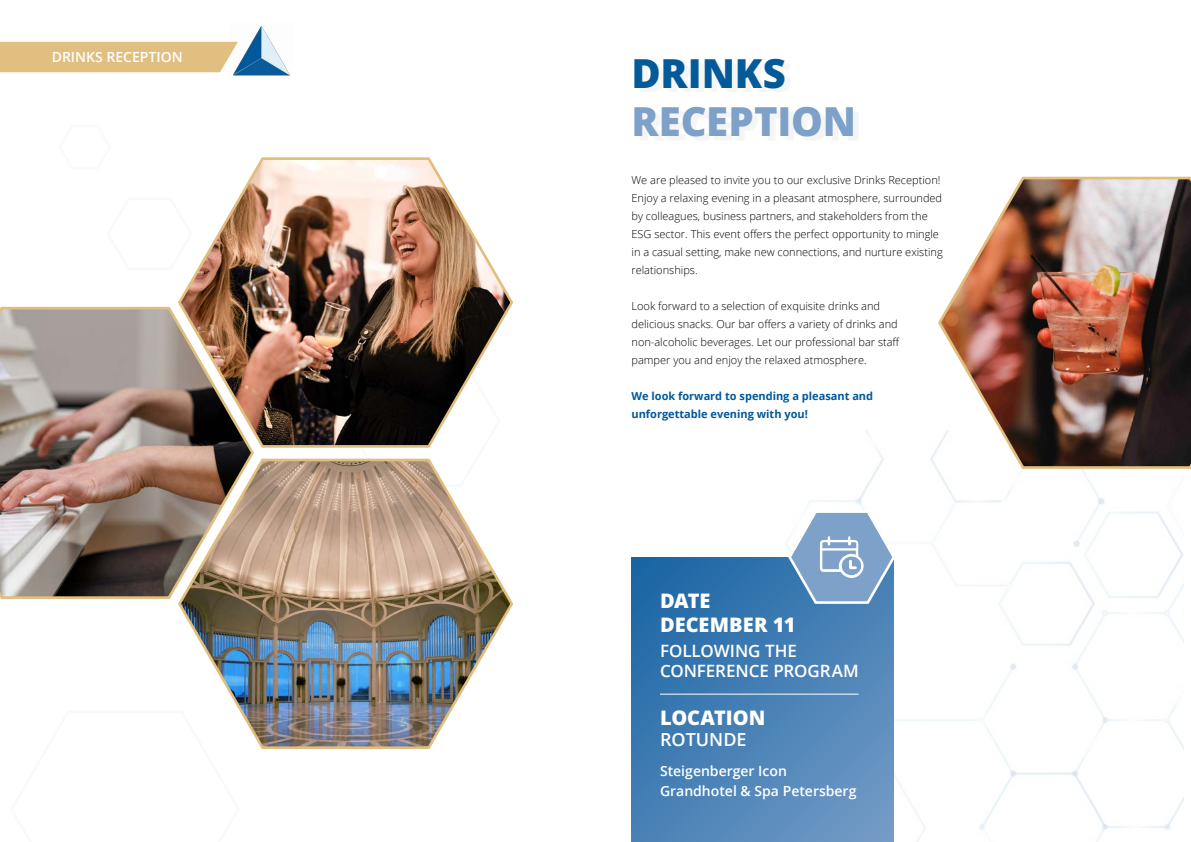
<style>
.page{position:relative;width:1191px;height:842px;background:#fff}
.page>*{position:absolute;margin:0;border:0;box-sizing:border-box;transform-origin:0 0}
.t1{font:800 40px "Open Sans";letter-spacing:-.005em;color:#7da1c9}
.t2{font:800 40px "Open Sans";letter-spacing:-.005em;color:#025a99}
.t3{font:800 20px/24px "Open Sans";letter-spacing:-.005em;color:#fff}
.t4{font:600 18px "Open Sans";color:#fff}
.t5{font:600 17px/20.4px "Open Sans";letter-spacing:-.005em;color:#fff}
.t6{font:600 14px/20px "Open Sans";color:#fff}
.t7{font:14px "Open Sans";color:#fff}
.t8{font:300 11px/18px "Open Sans";color:#000}
.t9{font:700 11px/18px "Open Sans";color:#01589a}
</style>
<div class="page">
<img style="left:785px;top:431px;width:398px;height:411px">
<img style="left:936px;top:176px;width:255px;height:294px">
<svg style="left:631px;top:557px;width:263px;height:285px;background:#4780b5"></svg>
<img style="left:230px;top:26px;width:60px;height:50px">
<div style="left:0;top:42px;width:238px;height:30px;background:#e0bf80"></div>
<hr style="left:660px;top:694px;width:198px;height:1px;background:#fff">
<svg style="left:786px;top:508px;width:111px;height:97px"></svg>
<img style="left:0;top:306px;width:254px;height:293px">
<img style="left:176px;top:157px;width:338px;height:292px">
<img style="left:176px;top:456px;width:338px;height:293px">
<p class="t6" style="left:52px;top:47px;width:132px">DRINKS R CEPTION</p>
<p class="t7" style="left:96px;top:48px;width:58px">AGENDA</p>
<h1 class="t2" style="left:631px;top:46px;width:156px">DRINKS</h1>
<h1 class="t1" style="left:631px;top:94px;width:226px">RECEPTION</h1>
<p class="t8" style="left:631px;top:171px;width:313px">We are pleased to invite you to our exclusive Drinks Reception!<br>Enjoy a relaxing evening in a pleasant atmosphere, surrounded by colleagues, business partners, and stakeholders from the ESG sector. This event offers the perfect opportunity to mingle in a casual setting, make new connections, and nurture existing relationships.</p>
<p class="t8" style="left:631px;top:297px;width:270px">Look forward to a selection of exquisite drinks and delicious snacks. Our bar offers a variety of drinks and non-alcoholic beverages. Let our professional bar staff pamper you and enjoy the relaxed atmosphere.</p>
<p class="t9" style="left:631px;top:387px;width:243px">We look forward to spending a pleasant and unforgettable evening with you!</p>
<h2 class="t3" style="left:660px;top:588px;width:137px">DATE<br>DECEMBER 11</h2>
<h3 class="t5" style="left:660px;top:640px;width:200px">FOLLOWING THE<br>CONFERENCE PROGRAM</h3>
<h2 class="t3" style="left:660px;top:705px;width:107px">LOCATION</h2>
<h3 class="t4" style="left:660px;top:727px;width:88px">ROTUNDE</h3>
<p class="t6" style="left:660px;top:761px;width:198px">Steigenberger Icon<br>Grandhotel &amp; Spa Petersberg</p>
</div>
